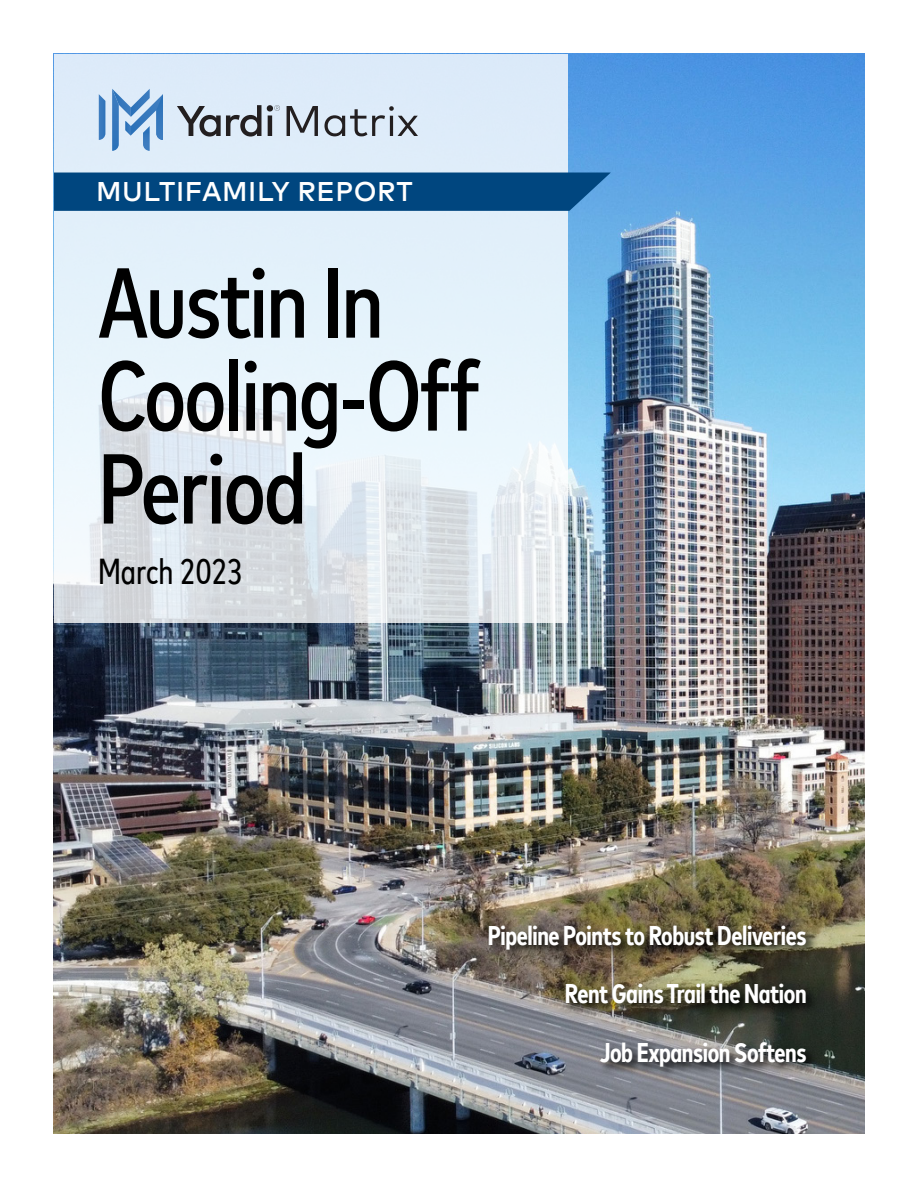
<style>
.page{position:relative;width:918px;height:1188px;background:#fff}
.page>*{position:absolute;margin:0;border:0;box-sizing:border-box;transform-origin:0 0}
.t1{font:500 condensed 99px/93px "Mark Offc Pro";letter-spacing:-.02em;color:#000}
.t2{font:condensed 36px "Mark Offc Pro";color:#000}
.t3{font:700 condensed 27px/58.5px "Mark Offc Pro";letter-spacing:-.015em;color:#fff;text-align:right}
.t4{font:500 27px "Mark Offc Pro";letter-spacing:.02em;color:#fff}
</style>
<div class="page">
<img style="left:54px;top:54px;width:810px;height:1080px">
<svg style="left:54px;top:54px;width:513px;height:569px;background:#e1ecf4"></svg>
<div style="left:54px;top:173px;width:557px;height:38px;background:#00467f"></div>
<img style="left:486px;top:923px;width:333px;height:156px">
<svg style="left:177px;top:105px;width:84px;height:32px;background:#9da4ad"></svg>
<svg style="left:267px;top:105px;width:13px;height:31px"></svg>
<svg style="left:287px;top:106px;width:31px;height:30px"></svg>
<svg style="left:324px;top:106px;width:94px;height:30px;background:#b1bac5"></svg>
<svg style="left:99px;top:94px;width:6px;height:46px"></svg>
<svg style="left:112px;top:89px;width:51px;height:62px;background:#94b9de"></svg>
<p class="t4" style="left:96px;top:171px;width:318px">MULTIFAMILY REPORT</p>
<h1 class="t1" style="left:98px;top:249px;width:384px">Austin In<br>Cooling-Off<br>Period</h1>
<h2 class="t2" style="left:98px;top:545px;width:146px">March 2023</h2>
<p class="t3" style="left:488px;top:904px;width:320px">Pipeline Points to Robust Deliveries<br>Rent Gains Trail the Nation<br>Job Expansion Softens</p>
</div>
